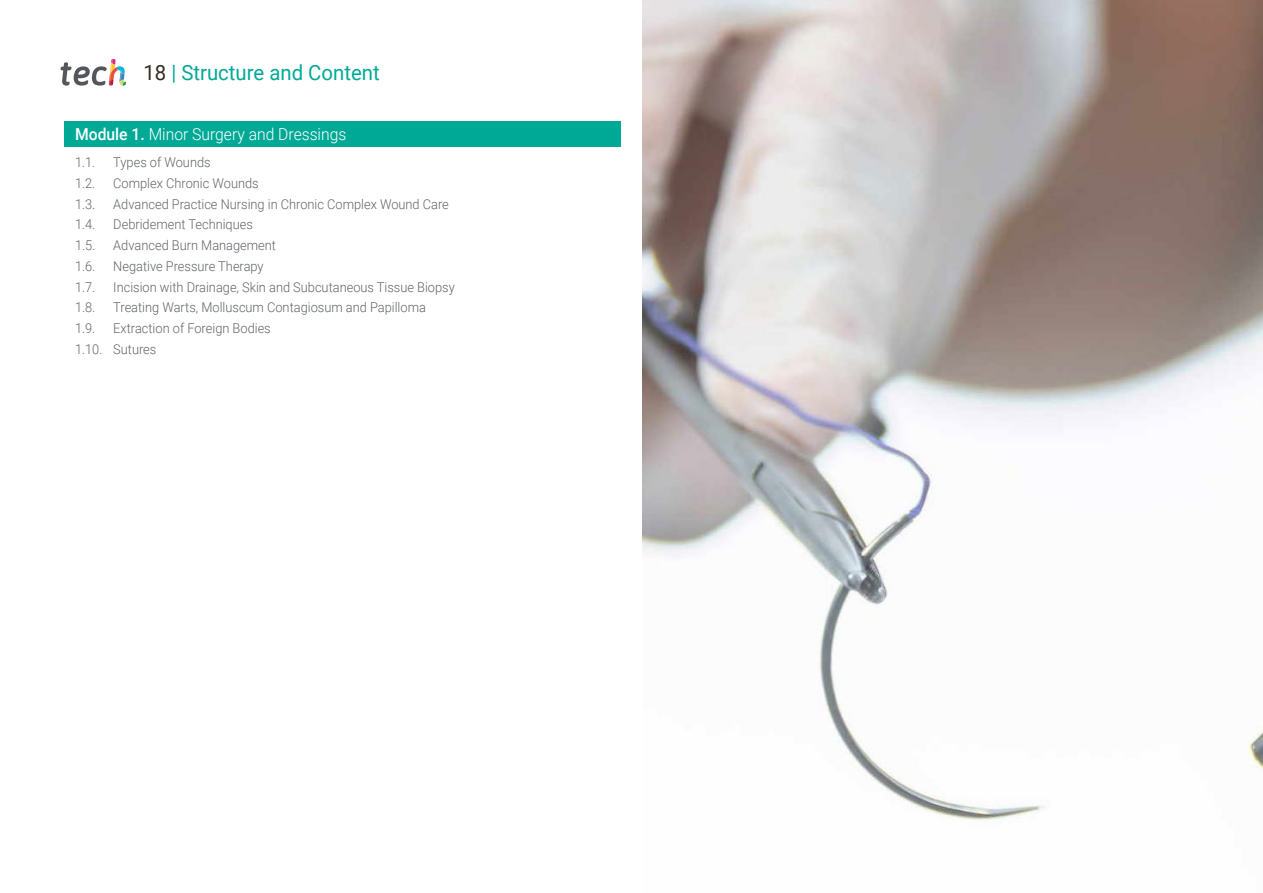
<style>
.page{position:relative;width:1263px;height:893px;background:#fff}
.page>*{position:absolute;margin:0;border:0;box-sizing:border-box;transform-origin:0 0}
.t1{font:21px "Roboto";color:#00a996}
.t2{font:300 16.5px "Roboto";color:#fff;scale:.95 1}
.t3{font:300 13.5px/20.7px "Roboto";color:#61646a;scale:.95 1}
.s1{color:#312e20}
.s2{font-weight:500}
</style>
<div class="page">
<div style="left:64px;top:121px;width:557px;height:25px;background:#00a996"></div>
<svg style="left:61px;top:59px;width:65px;height:27px"></svg>
<img style="left:642px;top:0;width:621px;height:821px">
<h1 class="t1" style="left:144px;top:57px;width:238px"><span class="s1">18</span> | Structure and Content</h1>
<p class="t2" style="left:75px;top:123px;width:287px"><span class="s2">Module 1.</span> Minor Surgery and Dressings</p>
<p class="t3" style="left:75px;top:151px;width:23px">1.1.</p>
<p class="t3" style="left:113px;top:151px;width:104px">Types of Wounds</p>
<p class="t3" style="left:75px;top:172px;width:23px">1.2.</p>
<p class="t3" style="left:113px;top:172px;width:155px">Complex Chronic Wounds</p>
<p class="t3" style="left:75px;top:193px;width:23px">1.3.</p>
<p class="t3" style="left:113px;top:193px;width:355px">Advanced Practice Nursing in Chronic Complex Wound Care</p>
<p class="t3" style="left:75px;top:214px;width:23px">1.4.</p>
<p class="t3" style="left:113px;top:214px;width:149px">Debridement Techniques</p>
<p class="t3" style="left:75px;top:234px;width:23px">1.5.</p>
<p class="t3" style="left:113px;top:234px;width:173px">Advanced Burn Management</p>
<p class="t3" style="left:75px;top:255px;width:23px">1.6.</p>
<p class="t3" style="left:113px;top:255px;width:160px">Negative Pressure Therapy</p>
<p class="t3" style="left:75px;top:276px;width:23px">1.7.</p>
<p class="t3" style="left:113px;top:276px;width:361px">Incision with Drainage, Skin and Subcutaneous Tissue Biopsy</p>
<p class="t3" style="left:75px;top:297px;width:23px">1.8.</p>
<p class="t3" style="left:113px;top:297px;width:331px">Treating Warts, Molluscum Contagiosum and Papilloma</p>
<p class="t3" style="left:75px;top:317px;width:23px">1.9.</p>
<p class="t3" style="left:75px;top:317px;width:208px;text-indent:38px">Extraction of Foreign Bodies<br>1.10. Sutures</p>
</div>
